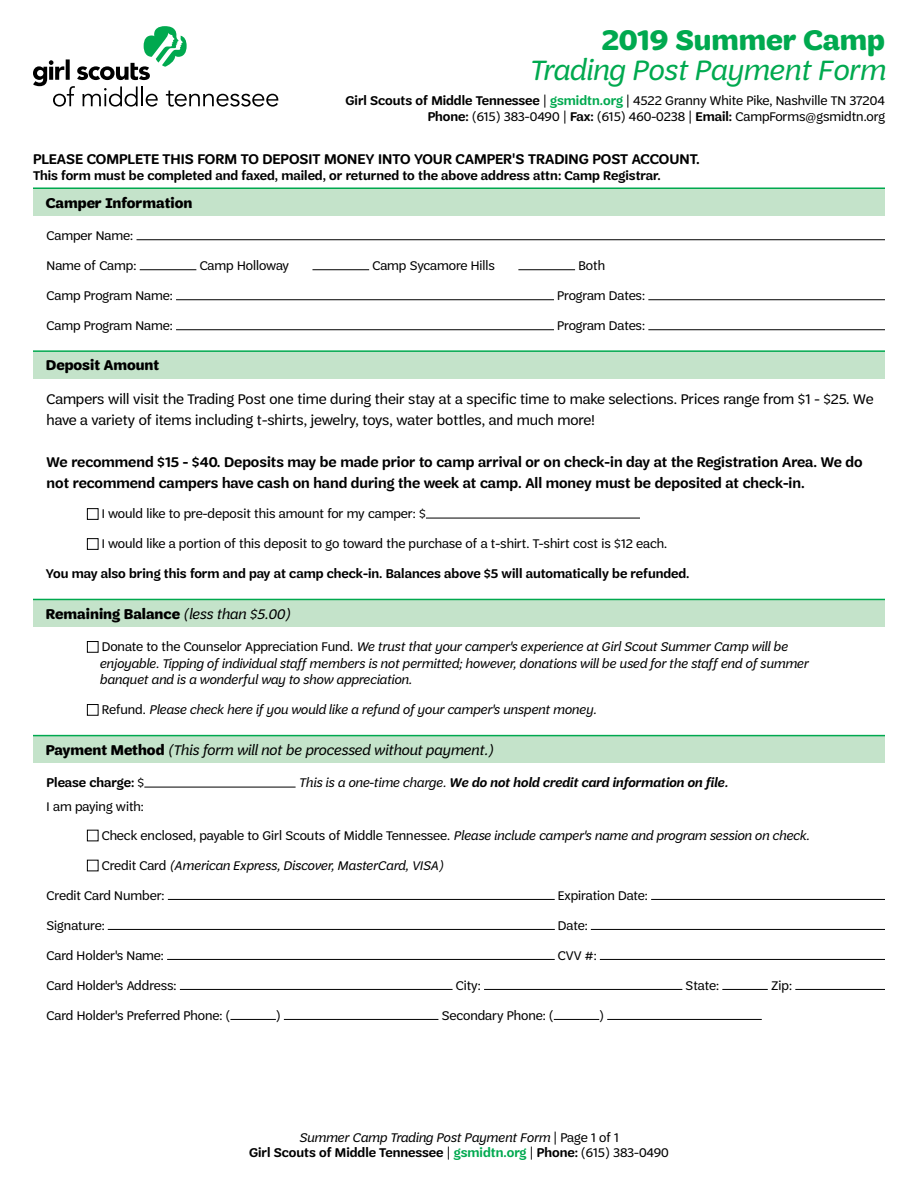
<style>
.page{position:relative;width:918px;height:1188px;background:#fff}
.page>*{position:absolute;margin:0;border:0;box-sizing:border-box;transform-origin:0 0}
.t1{font:italic 30px "Trefoil Sans";color:#00a94f}
.t2{font:700 30px "Trefoil Sans";color:#00a94f}
.t3{font:600 15px/21px "Trefoil Sans";color:#000}
.t4{font:15px/21px "Trefoil Sans";color:#000}
.t5{font:700 15px "Trefoil Sans";color:#000}
.t6{font:italic 15px "Trefoil Sans";color:#000}
.t7{font:13.5px "Trefoil Sans";color:#000}
.t8{font:italic 13.5px/16.5px "Trefoil Sans";color:#000}
.t9{font:600 13.5px "Trefoil Sans";color:#000}
.t10{font:italic 600 13.5px "Trefoil Sans";color:#000}
.s1{font-weight:600}
.s2{font-weight:600;color:#00a94f}
.s3{font-weight:400;font-style:italic}
.s4{font-style:normal}
.s5{font-weight:700;font-style:normal}
.s6{font-weight:400}
.s7{font-style:italic}
.s8{color:#00a94f}
</style>
<div class="page">
<svg style="left:33px;top:26px;width:245px;height:81px"></svg>
<div style="left:33px;top:188px;width:852px;height:28px;background:#c4e3ca"></div>
<hr style="left:33px;top:188px;width:852px;height:1px;background:#00a94f">
<div style="left:33px;top:599px;width:852px;height:28px;background:#c4e3ca"></div>
<hr style="left:33px;top:599px;width:852px;height:1px;background:#00a94f">
<div style="left:33px;top:351px;width:852px;height:27px;background:#c4e3ca"></div>
<hr style="left:33px;top:350px;width:852px;height:2px;background:#00a94f">
<div style="left:33px;top:736px;width:852px;height:27px;background:#c4e3ca"></div>
<hr style="left:33px;top:735px;width:852px;height:1px;background:#00a94f">
<hr style="left:136px;top:239px;width:749px;height:1px;background:#000">
<hr style="left:140px;top:269px;width:56px;height:1px;background:#000">
<hr style="left:312px;top:269px;width:57px;height:1px;background:#000">
<hr style="left:518px;top:269px;width:57px;height:1px;background:#000">
<hr style="left:176px;top:299px;width:378px;height:1px;background:#000">
<hr style="left:648px;top:299px;width:237px;height:1px;background:#000">
<hr style="left:176px;top:329px;width:378px;height:1px;background:#000">
<hr style="left:648px;top:329px;width:237px;height:1px;background:#000">
<div style="left:87px;top:508px;width:11px;height:12px;border:1px solid #000"></div>
<hr style="left:426px;top:518px;width:214px;height:1px;background:#000">
<div style="left:87px;top:538px;width:11px;height:12px;border:1px solid #000"></div>
<div style="left:87px;top:641px;width:11px;height:12px;border:1px solid #000"></div>
<div style="left:87px;top:704px;width:11px;height:12px;border:1px solid #000"></div>
<div style="left:87px;top:830px;width:11px;height:11px;border:1px solid #000"></div>
<div style="left:87px;top:860px;width:11px;height:11px;border:1px solid #000"></div>
<hr style="left:168px;top:899px;width:387px;height:1px;background:#000">
<hr style="left:651px;top:899px;width:234px;height:1px;background:#000">
<hr style="left:108px;top:929px;width:447px;height:1px;background:#000">
<hr style="left:591px;top:929px;width:294px;height:1px;background:#000">
<hr style="left:167px;top:959px;width:388px;height:1px;background:#000">
<hr style="left:600px;top:959px;width:285px;height:1px;background:#000">
<hr style="left:180px;top:989px;width:273px;height:1px;background:#000">
<hr style="left:484px;top:989px;width:198px;height:1px;background:#000">
<hr style="left:722px;top:989px;width:46px;height:1px;background:#000">
<hr style="left:795px;top:989px;width:90px;height:1px;background:#000">
<hr style="left:230px;top:1019px;width:46px;height:1px;background:#000">
<hr style="left:284px;top:1019px;width:154px;height:1px;background:#000">
<hr style="left:554px;top:1019px;width:45px;height:1px;background:#000">
<hr style="left:607px;top:1019px;width:155px;height:1px;background:#000">
<hr style="left:144px;top:787px;width:152px;height:1px;background:#000">
<p class="t2" style="left:602px;top:23px;width:285px">2019 Summer Camp</p>
<p class="t1" style="left:529px;top:53px;width:357px">Trading Post Payment Form</p>
<p class="t7" style="left:345px;top:93px;width:541px"><span class="s1">Girl Scouts of Middle Tennessee</span> | <span class="s2">gsmidtn.org</span> | 4522 Granny White Pike, Nashville TN 37204</p>
<p class="t7" style="left:428px;top:110px;width:459px"><span class="s1">Phone:</span> (615) 383-0490 | <span class="s1">Fax:</span> (615) 460-0238 | <span class="s1">Email:</span> CampForms@gsmidtn.org</p>
<p class="t3" style="left:33px;top:149px;width:668px">PLEASE COMPLETE THIS FORM TO DEPOSIT MONEY INTO YOUR CAMPER'S TRADING POST ACCOUNT.</p>
<p class="t9" style="left:33px;top:168px;width:629px">This form must be completed and faxed, mailed, or returned to the above address attn: Camp Registrar.</p>
<p class="t5" style="left:46px;top:194px;width:148px">Camper Information</p>
<p class="t7" style="left:47px;top:228px;width:88px">Camper Name:</p>
<p class="t7" style="left:47px;top:258px;width:91px">Name of Camp:</p>
<p class="t7" style="left:200px;top:258px;width:91px">Camp Holloway</p>
<p class="t7" style="left:372px;top:258px;width:124px">Camp Sycamore Hills</p>
<p class="t7" style="left:578px;top:258px;width:28px">Both</p>
<p class="t7" style="left:47px;top:288px;width:128px">Camp Program Name:</p>
<p class="t7" style="left:557px;top:288px;width:89px">Program Dates:</p>
<p class="t7" style="left:47px;top:318px;width:128px">Camp Program Name:</p>
<p class="t7" style="left:557px;top:318px;width:89px">Program Dates:</p>
<p class="t5" style="left:46px;top:357px;width:115px">Deposit Amount</p>
<p class="t4" style="left:47px;top:388px;width:828px">Campers will visit the Trading Post one time during their stay at a specific time to make selections. Prices range from $1 - $25. We have a variety of items including t-shirts, jewelry, toys, water bottles, and much more!</p>
<p class="t3" style="left:47px;top:451px;width:817px">We recommend $15 - $40. Deposits may be made prior to camp arrival or on check-in day at the Registration Area. We do not recommend campers have cash on hand during the week at camp. All money must be deposited at check-in.</p>
<p class="t7" style="left:102px;top:506px;width:326px">I would like to pre-deposit this amount for my camper: $</p>
<p class="t7" style="left:102px;top:536px;width:567px">I would like a portion of this deposit to go toward the purchase of a t-shirt. T-shirt cost is $12 each.</p>
<p class="t9" style="left:46px;top:566px;width:645px">You may also bring this form and pay at camp check-in. Balances above $5 will automatically be refunded.</p>
<p class="t5" style="left:46px;top:605px;width:245px">Remaining Balance <span class="s3">(less than $5.00)</span></p>
<p class="t8" style="left:99px;top:639px;width:710px"><span class="s4">Donate to the Counselor Appreciation Fund.</span> We trust that your camper's experience at Girl Scout Summer Camp will be enjoyable. Tipping of individual staff members is not permitted; however, donations will be used for the staff end of summer banquet and is a wonderful way to show appreciation.</p>
<p class="t8" style="left:102px;top:702px;width:496px"><span class="s4">Refund.</span> Please check here if you would like a refund of your camper's unspent money.</p>
<p class="t6" style="left:46px;top:742px;width:448px"><span class="s5">Payment Method</span> (This form will not be processed without payment.)</p>
<p class="t9" style="left:47px;top:775px;width:99px">Please charge: <span class="s6">$</span></p>
<p class="t10" style="left:299px;top:775px;width:431px"><span class="s6">This is a one-time charge.</span> We do not hold credit card information on file.</p>
<p class="t7" style="left:47px;top:799px;width:99px">I am paying with:</p>
<p class="t7" style="left:102px;top:828px;width:709px">Check enclosed, payable to Girl Scouts of Middle Tennessee. <span class="s7">Please include camper's name and program session on check.</span></p>
<p class="t8" style="left:102px;top:857px;width:343px"><span class="s4">Credit Card</span> (American Express, Discover, MasterCard, VISA)</p>
<p class="t7" style="left:47px;top:888px;width:119px">Credit Card Number:</p>
<p class="t7" style="left:558px;top:888px;width:91px">Expiration Date:</p>
<p class="t7" style="left:47px;top:918px;width:60px">Signature:</p>
<p class="t7" style="left:558px;top:918px;width:31px">Date:</p>
<p class="t7" style="left:47px;top:948px;width:119px">Card Holder's Name:</p>
<p class="t7" style="left:558px;top:948px;width:40px">CVV #:</p>
<p class="t7" style="left:47px;top:978px;width:131px">Card Holder's Address:</p>
<p class="t7" style="left:456px;top:978px;width:26px">City:</p>
<p class="t7" style="left:686px;top:978px;width:35px">State:</p>
<p class="t7" style="left:771px;top:978px;width:22px">Zip:</p>
<p class="t7" style="left:47px;top:1008px;width:185px">Card Holder's Preferred Phone: (</p>
<p class="t7" style="left:276px;top:1008px;width:6px">)</p>
<p class="t7" style="left:442px;top:1008px;width:114px">Secondary Phone: (</p>
<p class="t7" style="left:599px;top:1008px;width:6px">)</p>
<p class="t8" style="left:299px;top:1129px;width:321px">Summer Camp Trading Post Payment Form <span class="s4">| Page 1 of 1</span></p>
<p class="t9" style="left:249px;top:1145px;width:421px">Girl Scouts of Middle Tennessee <span class="s6">|</span> <span class="s8">gsmidtn.org</span> <span class="s6">|</span> Phone: <span class="s6">(615) 383-0490</span></p>
</div>
